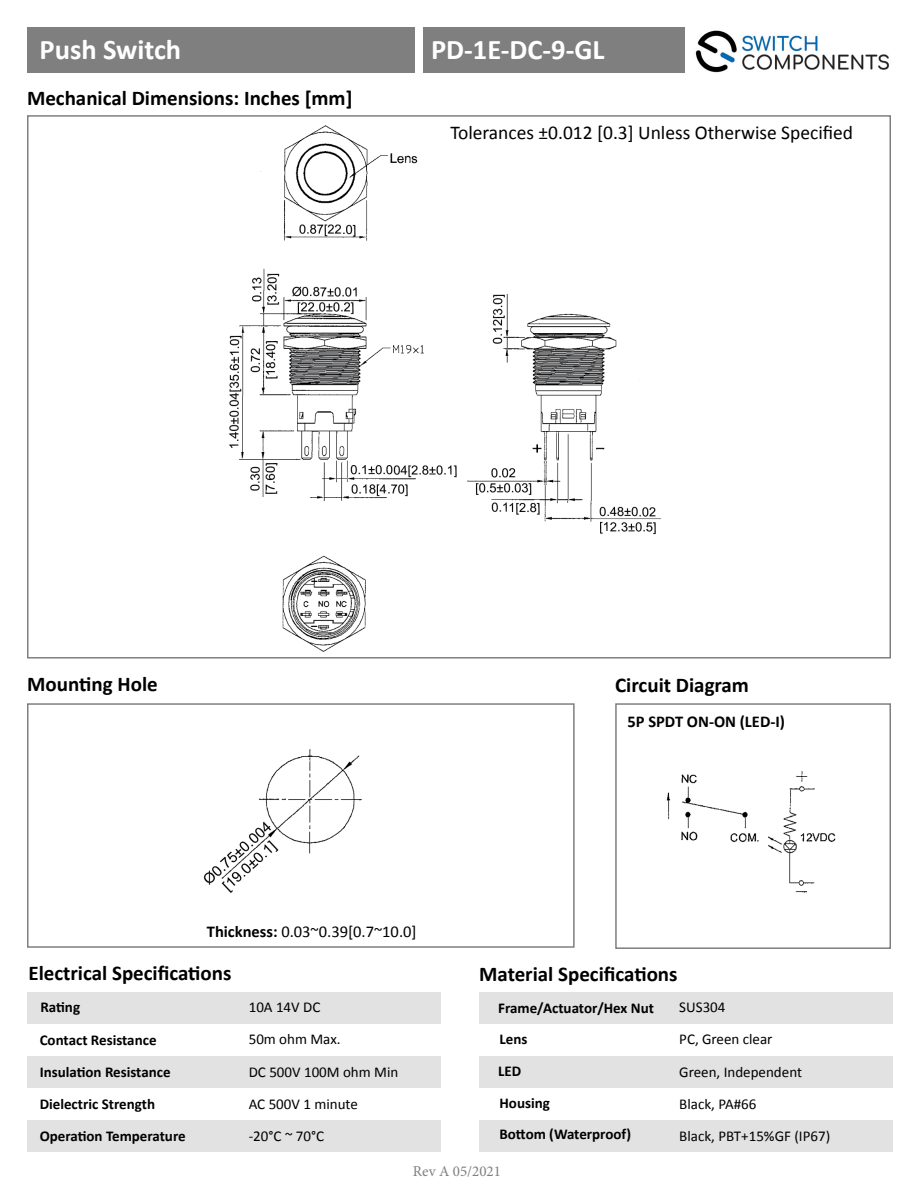
<style>
.page{position:relative;width:918px;height:1188px;background:#fff}
.page>*{position:absolute;margin:0;border:0;box-sizing:border-box;transform-origin:0 0}
.t1{font:700 28.5px "Calibri";color:#fff}
.t2{font:700 21px "Calibri";color:#000}
.t3{font:19.5px "Calibri";color:#000}
.t4{font:16.5px "Calibri";color:#000}
.t5{font:700 16.5px "Calibri";color:#000}
.t6{font:700 15px "Calibri";color:#000}
.t7{font:15px "Calibri";color:#000}
.t8{font:15px "Minion Pro";color:#7f7f7f}
.s1{font-weight:700}
</style>
<div class="page">
<img style="left:695px;top:30px;width:194px;height:43px">
<div style="left:27px;top:703px;width:548px;height:245px;border:2px solid #7f7f7f"></div>
<div style="left:615px;top:703px;width:276px;height:246px;border:2px solid #7f7f7f"></div>
<div style="left:27px;top:27px;width:388px;height:46px;background:#7f7f7f"></div>
<div style="left:423px;top:27px;width:262px;height:46px;background:#7f7f7f"></div>
<div style="left:27px;top:992px;width:414px;height:31px;background:#e2e2e2"></div>
<div style="left:479px;top:992px;width:414px;height:31px;background:#e2e2e2"></div>
<div style="left:27px;top:1056px;width:414px;height:32px;background:#e2e2e2"></div>
<div style="left:479px;top:1056px;width:414px;height:32px;background:#e2e2e2"></div>
<div style="left:27px;top:1120px;width:414px;height:32px;background:#e2e2e2"></div>
<div style="left:479px;top:1120px;width:414px;height:32px;background:#e2e2e2"></div>
<img style="left:203px;top:749px;width:159px;height:144px">
<img style="left:229px;top:125px;width:433px;height:527px">
<div style="left:553px;top:270px;width:21px;height:23px;background:#fff"></div>
<img style="left:666px;top:771px;width:170px;height:122px">
<div style="left:674px;top:851px;width:11px;height:13px;background:#fff"></div>
<p class="t1" style="left:40px;top:29px;width:143px">Push Switch</p>
<p class="t1" style="left:431px;top:29px;width:175px">PD-1E-DC-9-GL</p>
<p class="t2" style="left:27px;top:83px;width:327px">Mechanical Dimensions: Inches [mm]</p>
<p class="t3" style="left:450px;top:120px;width:404px">Tolerances ±0.012 [0.3] Unless Otherwise Specified</p>
<p class="t2" style="left:27px;top:669px;width:132px">Mounting Hole</p>
<p class="t2" style="left:615px;top:671px;width:135px">Circuit Diagram</p>
<p class="t4" style="left:207px;top:921px;width:211px"><span class="s1">Thickness:</span> 0.03~0.39[0.7~10.0]</p>
<p class="t5" style="left:627px;top:710px;width:159px">5P SPDT ON-ON (LED-I)</p>
<p class="t2" style="left:28px;top:958px;width:205px">Electrical Specifications</p>
<p class="t2" style="left:479px;top:959px;width:200px">Material Specifications</p>
<p class="t6" style="left:40px;top:996px;width:41px">Rating</p>
<p class="t6" style="left:40px;top:1030px;width:118px">Contact Resistance</p>
<p class="t6" style="left:40px;top:1062px;width:132px">Insulation Resistance</p>
<p class="t6" style="left:40px;top:1094px;width:117px">Dielectric Strength</p>
<p class="t6" style="left:40px;top:1125px;width:148px">Operation Temperature</p>
<p class="t7" style="left:249px;top:998px;width:73px">10A 14V DC</p>
<p class="t6" style="left:498px;top:997px;width:157px">Frame/Actuator/Hex Nut</p>
<p class="t7" style="left:679px;top:998px;width:48px">SUS304</p>
<p class="t7" style="left:249px;top:1030px;width:93px">50m ohm Max.</p>
<p class="t6" style="left:500px;top:1028px;width:29px">Lens</p>
<p class="t7" style="left:679px;top:1030px;width:95px">PC, Green clear</p>
<p class="t7" style="left:249px;top:1063px;width:151px">DC 500V 100M ohm Min</p>
<p class="t7" style="left:249px;top:1095px;width:111px">AC 500V 1 minute</p>
<p class="t7" style="left:249px;top:1127px;width:77px">-20°C ~ 70°C</p>
<p class="t6" style="left:498px;top:1061px;width:25px">LED</p>
<p class="t6" style="left:500px;top:1093px;width:52px">Housing</p>
<p class="t6" style="left:500px;top:1124px;width:133px">Bottom (Waterproof)</p>
<p class="t7" style="left:679px;top:1063px;width:124px">Green, Independent</p>
<p class="t7" style="left:679px;top:1094px;width:79px">Black, PA#66</p>
<p class="t7" style="left:679px;top:1127px;width:152px">Black, PBT+15%GF (IP67)</p>
<p class="t8" style="left:413px;top:1162px;width:90px">Rev A 05/2021</p>
</div>
